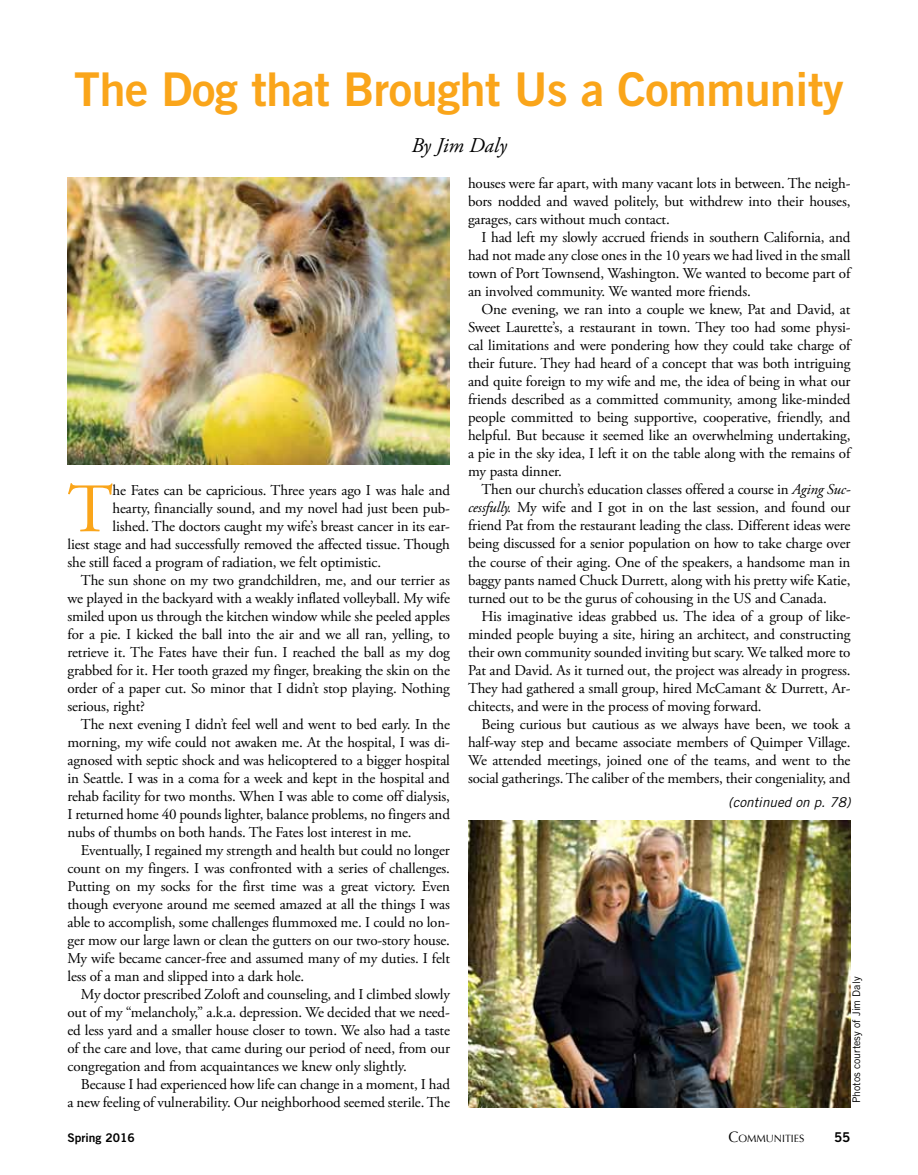
<style>
.page{position:relative;width:918px;height:1175px;background:#fff}
.page>*{position:absolute;margin:0;border:0;box-sizing:border-box;transform-origin:0 0}
.t1{font:69.3px "Adobe Garamond Pro";color:#faa51a}
.t2{font:46.5px "Trade Gothic Bold Two";letter-spacing:-.01em;color:#faa51a}
.t3{font:italic 21px "Adobe Garamond Pro";letter-spacing:-.005em;color:#000}
.t4{font:15px/18px "Adobe Garamond Pro";letter-spacing:-.01em;color:#000;text-align:justify}
.t5{font:italic 13.5px "Trade Gothic";color:#000}
.t6{font:13.5px "Trade Gothic Bold Two";color:#000}
.t7{font:12px "Trade Gothic Bold Two";color:#000}
.t8{font:10.5px "Trade Gothic";color:#000}
.t9{font:10.5px "Optima";color:#000}
.s1{font-style:italic}
.s2{font-size:15px}
</style>
<div class="page">
<img style="left:68px;top:177px;width:382px;height:287px">
<img style="left:468px;top:820px;width:383px;height:287px">
<h2 class="t2" style="left:74px;top:61px;width:771px">The Dog that Brought Us a Community</h2>
<h3 class="t3" style="left:411px;top:133px;width:97px">By Jim Daly</h3>
<p class="t4" style="left:468px;top:175px;width:384px">houses were far apart, with many vacant lots in between. The neigh&shy;bors nodded and waved politely, but withdrew into their houses, garages, cars without much contact.</p>
<p class="t4" style="left:468px;top:229px;width:384px;text-indent:14px">I had left my slowly accrued friends in southern California, and had not made any close ones in the 10 years we had lived in the small town of Port Townsend, Washington. We wanted to become part of an involved community. We wanted more friends.</p>
<p class="t4" style="left:468px;top:301px;width:384px;text-indent:14px">One evening, we ran into a couple we knew, Pat and David, at Sweet Laurette’s, a restaurant in town. They too had some physi&shy;cal limitations and were pondering how they could take charge of their future. They had heard of a concept that was both intriguing and quite foreign to my wife and me, the idea of being in what our friends described as a committed community, among like-minded people committed to being supportive, cooperative, friendly, and helpful. But because it seemed like an overwhelming undertaking, a pie in the sky idea, I left it on the table along with the remains of my pasta dinner.</p>
<p class="t4" style="left:468px;top:481px;width:384px;text-indent:14px">Then our church’s education classes offered a course in <span class="s1">Aging Suc&shy;cessfully.</span> My wife and I got in on the last session, and found our friend Pat from the restaurant leading the class. Different ideas were being discussed for a senior population on how to take charge over the course of their aging. One of the speakers, a handsome man in baggy pants named Chuck Durrett, along with his pretty wife Katie, turned out to be the gurus of cohousing in the US and Canada.</p>
<p class="t4" style="left:468px;top:607px;width:384px;text-indent:14px">His imaginative ideas grabbed us. The idea of a group of like&shy;minded people buying a site, hiring an architect, and constructing their own community sounded inviting but scary. We talked more to Pat and David. As it turned out, the project was already in progress.<br>They had gathered a small group, hired McCamant &amp; Durrett, Ar&shy;chitects, and were in the process of moving forward.</p>
<p class="t4" style="left:468px;top:715px;width:384px;text-indent:14px">Being curious but cautious as we always have been, we took a half-way step and became associate members of Quimper Village.<br>We attended meetings, joined one of the teams, and went to the social gatherings. The caliber of the members, their congeniality, and</p>
<p class="t5" style="left:728px;top:794px;width:124px">(continued on p. 78)</p>
<h1 class="t1" style="left:68px;top:467px;width:47px">T</h1>
<p class="t4" style="left:113px;top:482px;width:339px">he Fates can be capricious. Three years ago I was hale and</p>
<p class="t4" style="left:113px;top:500px;width:339px">hearty, financially sound, and my novel had just been pub-</p>
<p class="t4" style="left:113px;top:518px;width:339px">lished. The doctors caught my wife’s breast cancer in its ear-</p>
<p class="t4" style="left:67px;top:536px;width:384px">liest stage and had successfully removed the affected tissue. Though</p>
<p class="t4" style="left:67px;top:554px;width:315px">she still faced a program of radiation, we felt optimistic.</p>
<p class="t4" style="left:81px;top:572px;width:371px">The sun shone on my two grandchildren, me, and our terrier as</p>
<p class="t4" style="left:67px;top:590px;width:384px">we played in the backyard with a weakly inflated volleyball. My wife</p>
<p class="t4" style="left:67px;top:608px;width:384px">smiled upon us through the kitchen window while she peeled apples</p>
<p class="t4" style="left:67px;top:626px;width:384px">for a pie. I kicked the ball into the air and we all ran, yelling, to</p>
<p class="t4" style="left:67px;top:644px;width:384px">retrieve it. The Fates have their fun. I reached the ball as my dog</p>
<p class="t4" style="left:67px;top:662px;width:384px">grabbed for it. Her tooth grazed my finger, breaking the skin on the</p>
<p class="t4" style="left:67px;top:680px;width:384px">order of a paper cut. So minor that I didn’t stop playing. Nothing</p>
<p class="t4" style="left:67px;top:698px;width:79px">serious, right?</p>
<p class="t4" style="left:81px;top:716px;width:371px">The next evening I didn’t feel well and went to bed early. In the</p>
<p class="t4" style="left:67px;top:734px;width:384px">morning, my wife could not awaken me. At the hospital, I was di-</p>
<p class="t4" style="left:67px;top:752px;width:384px">agnosed with septic shock and was helicoptered to a bigger hospital</p>
<p class="t4" style="left:67px;top:770px;width:384px">in Seattle. I was in a coma for a week and kept in the hospital and</p>
<p class="t4" style="left:67px;top:788px;width:384px">rehab facility for two months. When I was able to come off dialysis,</p>
<p class="t4" style="left:67px;top:806px;width:384px">I returned home 40 pounds lighter, balance problems, no fingers and</p>
<p class="t4" style="left:67px;top:824px;width:346px">nubs of thumbs on both hands. The Fates lost interest in me.</p>
<p class="t4" style="left:81px;top:842px;width:370px">Eventually, I regained my strength and health but could no longer</p>
<p class="t4" style="left:67px;top:860px;width:384px">count on my fingers. I was confronted with a series of challenges.</p>
<p class="t4" style="left:67px;top:878px;width:384px">Putting on my socks for the first time was a great victory. Even</p>
<p class="t4" style="left:67px;top:896px;width:384px">though everyone around me seemed amazed at all the things I was</p>
<p class="t4" style="left:67px;top:914px;width:384px">able to accomplish, some challenges flummoxed me. I could no lon-</p>
<p class="t4" style="left:67px;top:932px;width:384px">ger mow our large lawn or clean the gutters on our two-story house.</p>
<p class="t4" style="left:67px;top:950px;width:384px">My wife became cancer-free and assumed many of my duties. I felt</p>
<p class="t4" style="left:67px;top:968px;width:238px">less of a man and slipped into a dark hole.</p>
<p class="t4" style="left:81px;top:986px;width:370px">My doctor prescribed Zoloft and counseling, and I climbed slowly</p>
<p class="t4" style="left:67px;top:1004px;width:384px">out of my “melancholy,” a.k.a. depression. We decided that we need-</p>
<p class="t4" style="left:67px;top:1022px;width:384px">ed less yard and a smaller house closer to town. We also had a taste</p>
<p class="t4" style="left:67px;top:1040px;width:384px">of the care and love, that came during our period of need, from our</p>
<p class="t4" style="left:67px;top:1058px;width:341px">congregation and from acquaintances we knew only slightly.</p>
<p class="t4" style="left:81px;top:1076px;width:370px">Because I had experienced how life can change in a moment, I had</p>
<p class="t4" style="left:67px;top:1094px;width:384px">a new feeling of vulnerability. Our neighborhood seemed sterile. The</p>
<p class="t8" style="left:850px;top:1103px;width:128px;rotate:-90deg">Photos courtesy of Jim Daly</p>
<p class="t7" style="left:68px;top:1130px;width:69px">Spring 2016</p>
<p class="t9" style="left:728px;top:1132px;width:77px"><span class="s2">C</span>OMMUNITIES</p>
<p class="t6" style="left:834px;top:1129px;width:18px">55</p>
</div>
